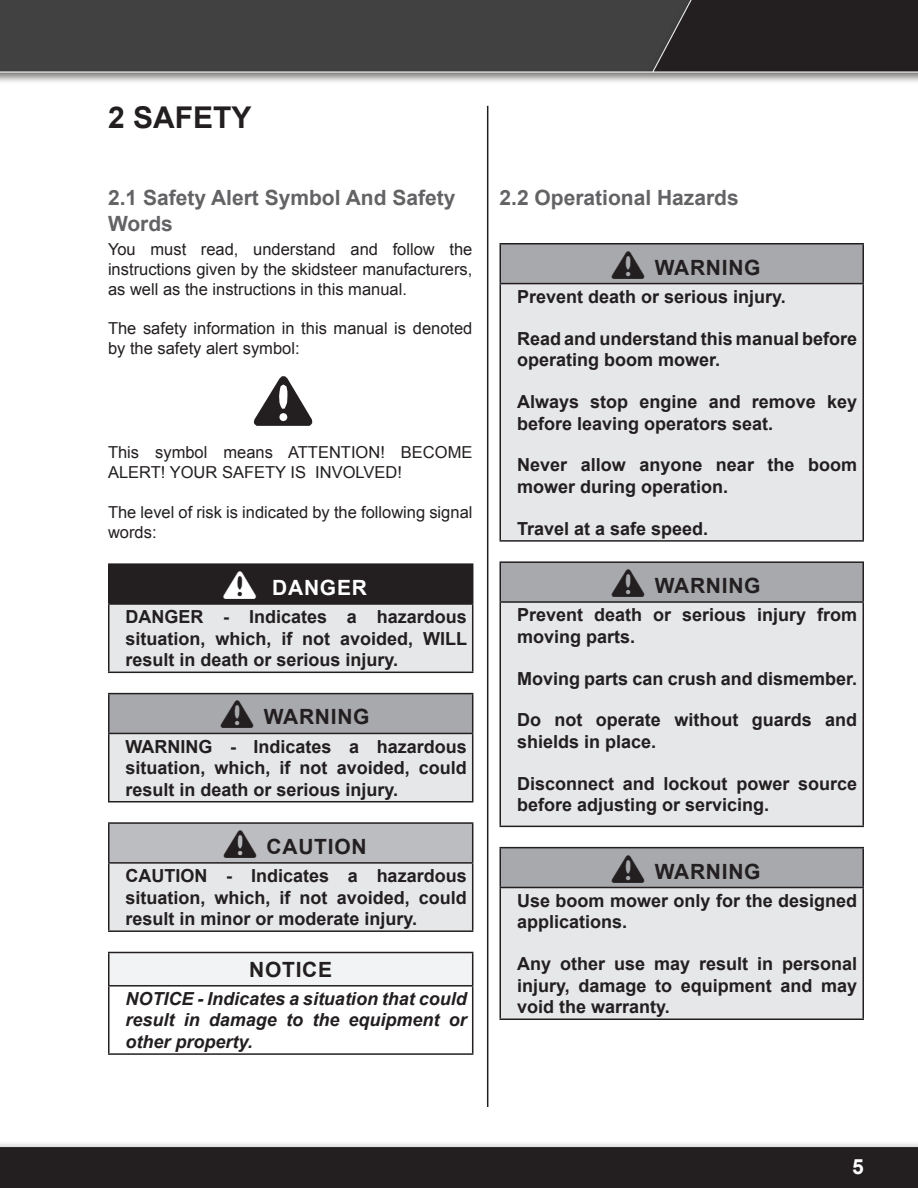
<style>
.page{position:relative;width:918px;height:1188px;background:#fff}
.page>*{position:absolute;margin:0;border:0;box-sizing:border-box;transform-origin:0 0}
.Regular_Text{font:54px "Warning Box";color:#231f20}
.Page_Heading{font:700 30px "Arial";color:#231f20}
.Secondary_Heading{font:700 21px/25.5px "Arial";color:#636366}
.Warnings{font:700 21px "Arial";letter-spacing:.035em;color:#231f20}
.Warnings-2{font:700 21px "Arial";letter-spacing:.035em;color:#fff}
.Notice{font:700 21px "Arial";letter-spacing:.035em;color:#231f20}
.Warning_Text{font:700 18px/21.6px "Arial";color:#231f20}
.Warning_Text-2{font:italic 700 18px/21.6px "Arial";color:#231f20;text-align:justify}
.Regular_Text-2{font:16.5px/19.8px "Arial";color:#231f20}
.s1{font-family:"Warning Box";font-weight:400;font-size:30px}
.s2{font-family:"Warning Box";font-weight:400;font-size:30px;color:#231f20}
</style>
<div class="page">
<img style="left:0;top:0;width:918px;height:1188px">
<hr style="left:487px;top:106px;width:1px;height:1001px;background:#231f20">
<div style="left:109px;top:564px;width:364px;height:40px;background:#231f20"></div>
<div style="left:109px;top:604px;width:364px;height:68px;background:#e6e7e9"></div>
<hr style="left:108px;top:563px;width:365px;height:2px;background:#231f20">
<hr style="left:108px;top:565px;width:2px;height:38px;background:#231f20">
<hr style="left:108px;top:603px;width:365px;height:2px;background:#231f20">
<hr style="left:108px;top:605px;width:2px;height:67px;background:#231f20">
<hr style="left:472px;top:605px;width:1px;height:67px;background:#231f20">
<hr style="left:108px;top:672px;width:365px;height:1px;background:#231f20">
<div style="left:109px;top:694px;width:364px;height:39px;background:#a8a9ad"></div>
<div style="left:109px;top:733px;width:364px;height:69px;background:#e6e7e9"></div>
<hr style="left:108px;top:693px;width:365px;height:1px;background:#231f20">
<hr style="left:108px;top:694px;width:2px;height:39px;background:#231f20">
<hr style="left:472px;top:694px;width:1px;height:39px;background:#231f20">
<hr style="left:108px;top:733px;width:365px;height:1px;background:#231f20">
<hr style="left:108px;top:734px;width:2px;height:67px;background:#231f20">
<hr style="left:472px;top:734px;width:1px;height:67px;background:#231f20">
<hr style="left:108px;top:801px;width:365px;height:2px;background:#231f20">
<div style="left:109px;top:823px;width:364px;height:40px;background:#bcbdc0"></div>
<div style="left:109px;top:863px;width:364px;height:68px;background:#e6e7e9"></div>
<hr style="left:108px;top:822px;width:365px;height:2px;background:#231f20">
<hr style="left:108px;top:824px;width:2px;height:38px;background:#231f20">
<hr style="left:472px;top:824px;width:1px;height:38px;background:#231f20">
<hr style="left:108px;top:862px;width:365px;height:2px;background:#231f20">
<hr style="left:108px;top:864px;width:2px;height:66px;background:#231f20">
<hr style="left:472px;top:864px;width:1px;height:66px;background:#231f20">
<hr style="left:108px;top:930px;width:365px;height:2px;background:#231f20">
<div style="left:109px;top:952px;width:364px;height:34px;background:#f2f3f4"></div>
<hr style="left:108px;top:987px;width:2px;height:66px;background:#231f20">
<hr style="left:472px;top:987px;width:1px;height:66px;background:#231f20">
<hr style="left:108px;top:1053px;width:365px;height:2px;background:#231f20">
<hr style="left:108px;top:952px;width:365px;height:1px;background:#231f20">
<hr style="left:108px;top:953px;width:2px;height:32px;background:#231f20">
<hr style="left:472px;top:953px;width:1px;height:32px;background:#231f20">
<hr style="left:108px;top:985px;width:365px;height:2px;background:#231f20">
<div style="left:500px;top:244px;width:363px;height:40px;background:#a8a9ad"></div>
<div style="left:500px;top:284px;width:363px;height:257px;background:#e6e7e9"></div>
<hr style="left:500px;top:243px;width:364px;height:1px;background:#231f20">
<hr style="left:500px;top:244px;width:1px;height:39px;background:#231f20">
<hr style="left:862px;top:244px;width:2px;height:39px;background:#231f20">
<hr style="left:500px;top:283px;width:364px;height:1px;background:#231f20">
<hr style="left:500px;top:284px;width:1px;height:256px;background:#231f20">
<hr style="left:862px;top:284px;width:2px;height:256px;background:#231f20">
<hr style="left:500px;top:540px;width:364px;height:2px;background:#231f20">
<div style="left:500px;top:562px;width:363px;height:40px;background:#a8a9ad"></div>
<div style="left:500px;top:602px;width:363px;height:224px;background:#e6e7e9"></div>
<hr style="left:500px;top:561px;width:364px;height:2px;background:#231f20">
<hr style="left:500px;top:563px;width:1px;height:38px;background:#231f20">
<hr style="left:862px;top:563px;width:2px;height:38px;background:#231f20">
<hr style="left:500px;top:601px;width:364px;height:2px;background:#231f20">
<hr style="left:500px;top:603px;width:1px;height:223px;background:#231f20">
<hr style="left:862px;top:603px;width:2px;height:223px;background:#231f20">
<hr style="left:500px;top:826px;width:364px;height:1px;background:#231f20">
<div style="left:500px;top:848px;width:363px;height:40px;background:#a8a9ad"></div>
<div style="left:500px;top:888px;width:363px;height:131px;background:#e6e7e9"></div>
<hr style="left:500px;top:847px;width:364px;height:1px;background:#231f20">
<hr style="left:500px;top:848px;width:1px;height:39px;background:#231f20">
<hr style="left:862px;top:848px;width:2px;height:39px;background:#231f20">
<hr style="left:500px;top:887px;width:364px;height:1px;background:#231f20">
<hr style="left:500px;top:888px;width:1px;height:131px;background:#231f20">
<hr style="left:862px;top:888px;width:2px;height:131px;background:#231f20">
<hr style="left:500px;top:1019px;width:364px;height:1px;background:#231f20">
<p class="Page_Heading" style="left:108px;top:96px;width:145px">2 SAFETY</p>
<p class="Secondary_Heading" style="left:108px;top:185px;width:349px">2.1 Safety Alert Symbol And Safety<br>Words</p>
<p class="Secondary_Heading" style="left:500px;top:185px;width:241px">2.2 Operational Hazards</p>
<p class="Warnings" style="left:616px;top:252px;width:146px"><span class="s1">^</span> WARNING</p>
<p class="Warning_Text" style="left:517px;top:286px;width:268px">Prevent death or serious injury.</p>
<p class="Warning_Text" style="left:517px;top:328px;width:342px">Read and understand this manual before operating boom mower.</p>
<p class="Warning_Text" style="left:517px;top:391px;width:342px">Always stop engine and remove key before leaving operators seat.</p>
<p class="Warning_Text" style="left:517px;top:455px;width:342px">Never allow anyone near the boom mower during operation.</p>
<p class="Warning_Text" style="left:517px;top:518px;width:190px">Travel at a safe speed.</p>
<p class="Warnings" style="left:616px;top:571px;width:146px"><span class="s1">^</span> WARNING</p>
<p class="Warning_Text" style="left:517px;top:604px;width:342px">Prevent death or serious injury from moving parts.</p>
<p class="Warning_Text" style="left:517px;top:668px;width:339px">Moving parts can crush and dismember.</p>
<p class="Warning_Text" style="left:517px;top:710px;width:342px">Do not operate without guards and shields in place.</p>
<p class="Warning_Text" style="left:517px;top:773px;width:342px">Disconnect and lockout power source before adjusting or servicing.</p>
<p class="Warnings" style="left:616px;top:856px;width:146px"><span class="s1">^</span> WARNING</p>
<p class="Warning_Text" style="left:517px;top:890px;width:342px">Use boom mower only for the designed applications.</p>
<p class="Warning_Text" style="left:517px;top:953px;width:342px;text-align:justify">Any other use may result in personal injury, damage to equipment and may void the warranty.</p>
<p class="Regular_Text-2" style="left:108px;top:239px;width:366px;text-align:justify">You must read, understand and follow the instructions given by the skidsteer manufacturers, as well as the instructions in this manual.</p>
<p class="Regular_Text-2" style="left:108px;top:318px;width:366px">The safety information in this manual is denoted by the safety alert symbol:</p>
<p class="Regular_Text" style="left:261px;top:369px;width:60px">^</p>
<p class="Regular_Text-2" style="left:108px;top:443px;width:366px">This symbol means ATTENTION! BECOME<br>ALERT! YOUR SAFETY IS INVOLVED!</p>
<p class="Regular_Text-2" style="left:108px;top:502px;width:366px">The level of risk is indicated by the following signal words:</p>
<p class="Warnings-2" style="left:228px;top:573px;width:141px"><span class="s2">^</span> DANGER</p>
<p class="Warning_Text" style="left:126px;top:606px;width:343px;text-align:justify">DANGER - Indicates a hazardous situation, which, if not avoided, WILL result in death or serious injury.</p>
<p class="Warnings" style="left:225px;top:702px;width:146px"><span class="s1">^</span> WARNING</p>
<p class="Warning_Text" style="left:126px;top:736px;width:343px;text-align:justify">WARNING - Indicates a hazardous situation, which, if not avoided, could result in death or serious injury.</p>
<p class="Warnings" style="left:228px;top:832px;width:140px"><span class="s1">^</span> CAUTION</p>
<p class="Warning_Text" style="left:126px;top:865px;width:343px;text-align:justify">CAUTION - Indicates a hazardous situation, which, if not avoided, could result in minor or moderate injury.</p>
<p class="Notice" style="left:249px;top:955px;width:85px">NOTICE</p>
<p class="Warning_Text-2" style="left:126px;top:988px;width:343px">NOTICE - Indicates a situation that could result in damage to the equipment or other property.</p>
<p class="Warnings-2" style="left:852px;top:1151px;width:13px">5</p>
</div>
